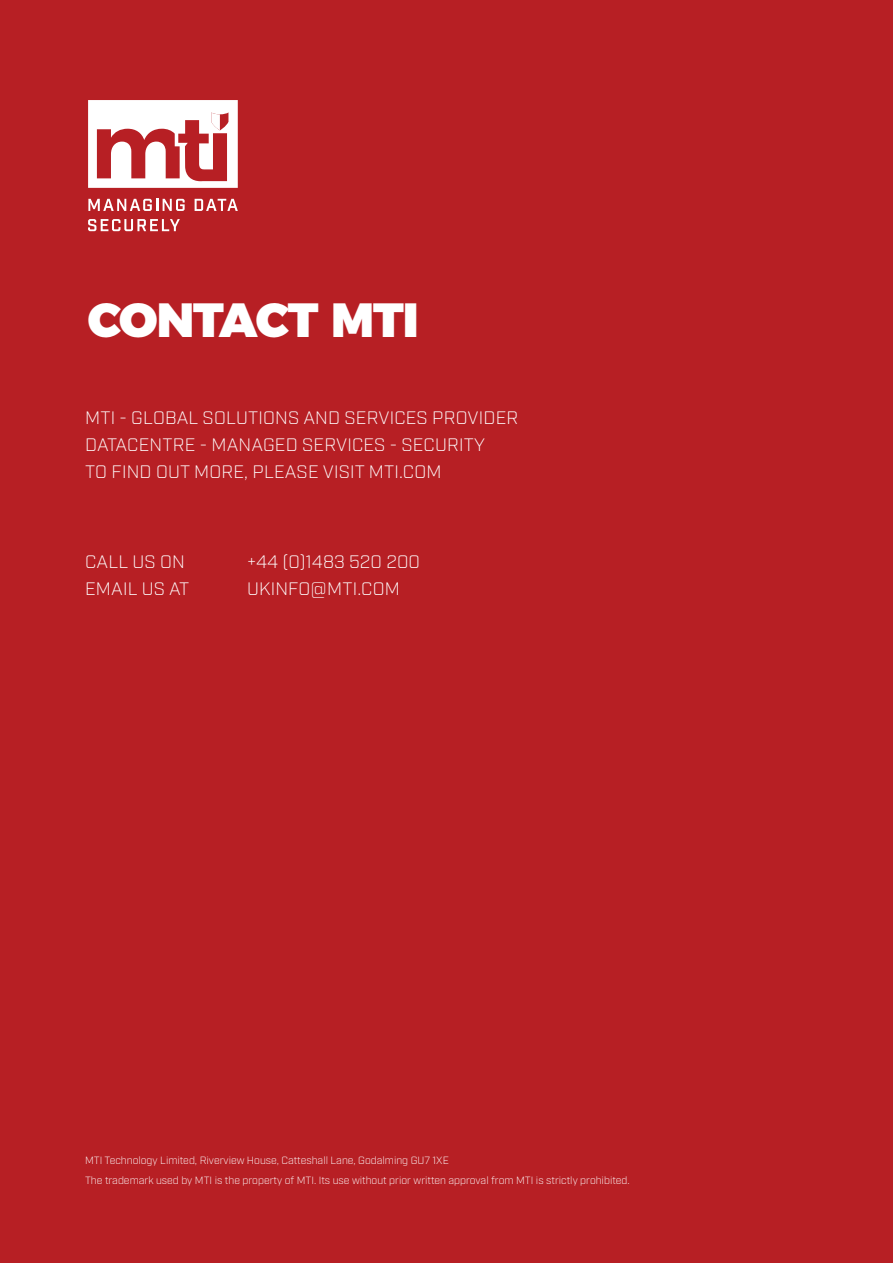
<style>
.page{position:relative;width:893px;height:1263px;background:#b71f24}
.page>*{position:absolute;margin:0;border:0;box-sizing:border-box;transform-origin:0 0}
.t1{font:900 48px "Montserrat";letter-spacing:-.02em;color:#fff}
.t2{font:300 18px "Industry";letter-spacing:.01em;color:#fff}
.t3{font:300 10.5px "Industry";color:#fff}
</style>
<div class="page">
<svg style="left:88px;top:199px;width:97px;height:12px"></svg>
<svg style="left:195px;top:199px;width:43px;height:12px"></svg>
<svg style="left:88px;top:219px;width:92px;height:12px"></svg>
<svg style="left:88px;top:100px;width:150px;height:88px"></svg>
<p class="t1" style="left:88px;top:279px;width:333px">CONTACT MTI</p>
<p class="t2" style="left:85px;top:406px;width:435px">MTI - GLOBAL SOLUTIONS AND SERVICES PROVIDER</p>
<p class="t2" style="left:85px;top:433px;width:401px">DATACENTRE - MANAGED SERVICES - SECURITY</p>
<p class="t2" style="left:85px;top:460px;width:358px">TO FIND OUT MORE, PLEASE VISIT MTI.COM</p>
<p class="t2" style="left:85px;top:551px;width:101px">CALL US ON</p>
<p class="t2" style="left:247px;top:551px;width:174px">+44 (0)1483 520 200</p>
<p class="t2" style="left:85px;top:578px;width:106px">EMAIL US AT</p>
<p class="t2" style="left:247px;top:578px;width:154px">UKINFO@MTI.COM</p>
<p class="t3" style="left:85px;top:1154px;width:365px">MTI Technology Limited, Riverview House, Catteshall Lane, Godalming GU7 1XE</p>
<p class="t3" style="left:85px;top:1173px;width:546px">The trademark used by MTI is the property of MTI. Its use without prior written approval from MTI is strictly prohibited.</p>
</div>
